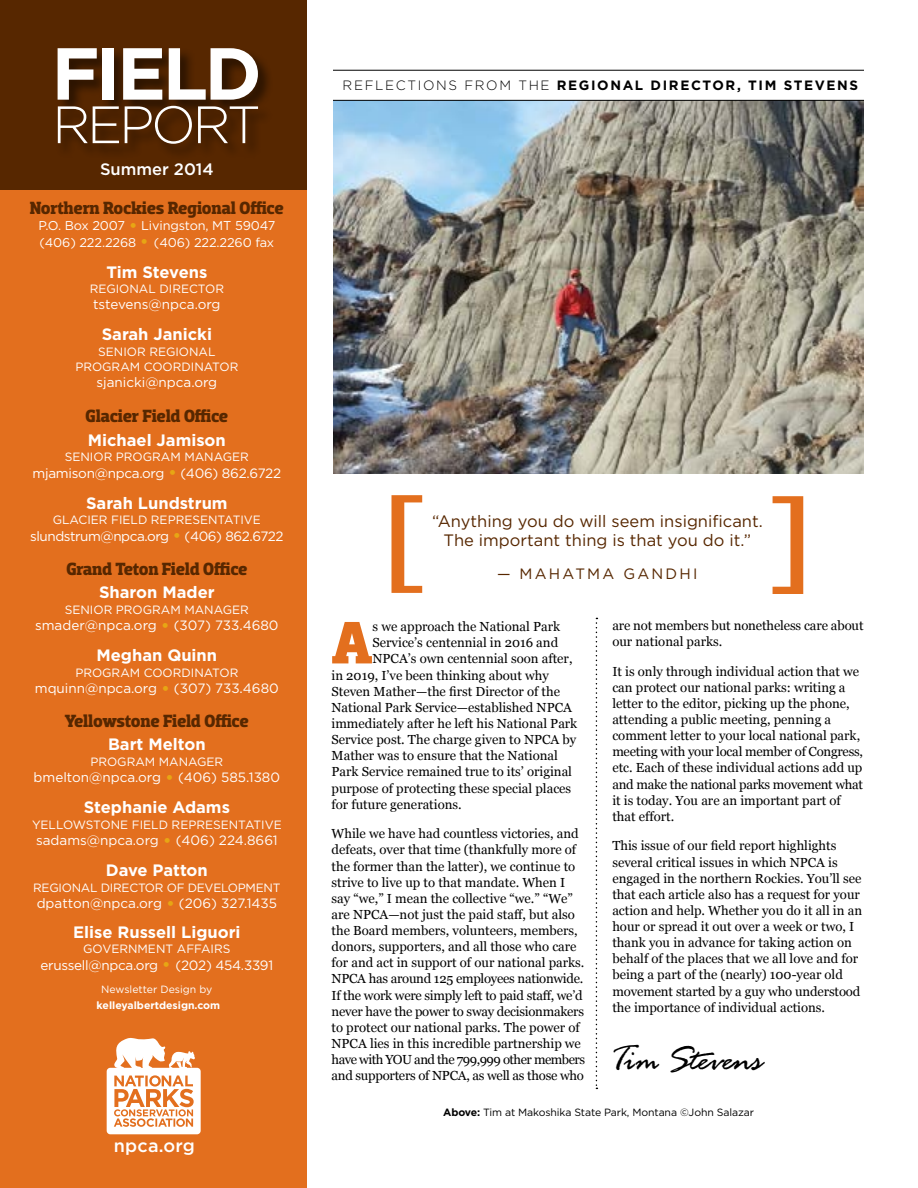
<style>
.page{position:relative;width:918px;height:1188px;background:#fff}
.page>*{position:absolute;margin:0;border:0;box-sizing:border-box;transform-origin:0 0}
.t1{font:700 73.5px "Gotham";letter-spacing:-.05em;color:#fff}
.t2{font:700 60.6px "Dobra Slab";color:#e36f1e}
.t3{font:300 52.5px "Gotham";letter-spacing:-.06em;color:#fff}
.t4{font:37.2px "Rage Italic Plain";color:#000}
.t5{font:700 18px "Dobra Slab";letter-spacing:-.02em;color:#572700}
.t6{font:500 18px "Gotham";letter-spacing:.01em;color:#fff}
.t7{font:700 16.5px "Gotham";color:#fff}
.t8{font:16.5px/19.5px "Gotham";color:#572700;text-align:center}
.t9{font:500 16.5px "Gotham";color:#fff}
.t10{font:15px "Gotham";letter-spacing:.15em;color:#572700}
.t11{font:13.5px "Gotham";color:#fff}
.t12{font:13.5px "Gotham";letter-spacing:-.02em;color:#fff}
.t13{font:700 13.5px "Gotham";letter-spacing:.12em;color:#000}
.t14{font:13.5px "Gotham";letter-spacing:-.03em;color:#fff}
.t15{font:13.2px/16.2px "Georgia";color:#000}
.t16{font:12.75px/16.5px "Gotham";letter-spacing:-.01em;color:#fff}
.t17{font:12px/15.8px "Gotham";color:#fff;text-align:center}
.t18{font:12px "Gotham";letter-spacing:-.02em;color:#fff}
.t19{font:10.5px "Gotham";letter-spacing:-.01em;color:#000}
.t20{font:700 10.5px "Gotham";color:#fff}
.t21{font:10.5px "Gotham";color:#fff}
.s1{font-size:18.75px;color:#e7a614}
.s2{font-weight:300}
.s3{font-weight:700}
</style>
<div class="page">
<img style="left:333px;top:101px;width:530px;height:372px">
<div style="left:0;top:0;width:307px;height:1188px;background:#e36f1e"></div>
<div style="left:0;top:0;width:307px;height:190px;background:#572700"></div>
<div style="left:56px;top:47px;width:217px;height:113px;background:#000;opacity:.5"></div>
<svg style="left:107px;top:1038px;width:94px;height:96px"></svg>
<hr style="left:333px;top:70px;width:531px;height:1px;background:#000">
<hr style="left:333px;top:100px;width:531px;height:1px;background:#000">
<svg style="left:596px;top:618px;width:1px;height:471px"></svg>
<svg style="left:392px;top:495px;width:30px;height:98px"></svg>
<svg style="left:773px;top:496px;width:30px;height:98px"></svg>
<h1 class="t1" style="left:51px;top:31px;width:212px">FIELD</h1>
<h3 class="t3" style="left:52px;top:96px;width:210px">REPORT</h3>
<p class="t9" style="left:100px;top:160px;width:115px">Summer 2014</p>
<h3 class="t5" style="left:30px;top:197px;width:256px">Northern Rockies Regional Office</h3>
<p class="t16" style="left:38px;top:217px;width:239px">P.O. Box 2007 <span class="s1">•</span> Livingston, MT 59047 (406) 222.2268 <span class="s1">•</span> (406) 222.2260 fax</p>
<p class="t7" style="left:106px;top:262px;width:102px">Tim Stevens</p>
<p class="t17" style="left:90px;top:281px;width:136px">REGIONAL DIRECTOR</p>
<p class="t11" style="left:93px;top:297px;width:129px">tstevens@npca.org</p>
<p class="t7" style="left:102px;top:324px;width:112px">Sarah Janicki</p>
<p class="t17" style="left:75px;top:343px;width:164px">SENIOR REGIONAL<br>PROGRAM COORDINATOR</p>
<p class="t11" style="left:96px;top:375px;width:122px">sjanicki@npca.org</p>
<h3 class="t5" style="left:85px;top:406px;width:145px">Glacier Field Office</h3>
<p class="t7" style="left:88px;top:430px;width:140px">Michael Jamison</p>
<p class="t17" style="left:65px;top:449px;width:186px">SENIOR PROGRAM MANAGER</p>
<p class="t12" style="left:33px;top:466px;width:250px">mjamison@npca.org <span class="s1">•</span> (406) 862.6722</p>
<p class="t7" style="left:86px;top:493px;width:143px">Sarah Lundstrum</p>
<p class="t17" style="left:53px;top:512px;width:210px">GLACIER FIELD REPRESENTATIVE</p>
<p class="t14" style="left:30px;top:529px;width:255px">slundstrum@npca.org <span class="s1">•</span> (406) 862.6722</p>
<h3 class="t5" style="left:66px;top:558px;width:183px">Grand Teton Field Office</h3>
<p class="t7" style="left:99px;top:582px;width:117px">Sharon Mader</p>
<p class="t17" style="left:65px;top:601px;width:186px">SENIOR PROGRAM MANAGER</p>
<p class="t11" style="left:35px;top:618px;width:245px">smader@npca.org <span class="s1">•</span> (307) 733.4680</p>
<p class="t7" style="left:97px;top:645px;width:122px">Meghan Quinn</p>
<p class="t17" style="left:75px;top:664px;width:164px">PROGRAM COORDINATOR</p>
<p class="t11" style="left:35px;top:681px;width:246px">mquinn@npca.org <span class="s1">•</span> (307) 733.4680</p>
<h3 class="t5" style="left:65px;top:710px;width:186px">Yellowstone Field Office</h3>
<p class="t7" style="left:108px;top:735px;width:99px">Bart Melton</p>
<p class="t17" style="left:90px;top:753px;width:134px">PROGRAM MANAGER</p>
<p class="t11" style="left:34px;top:770px;width:248px">bmelton@npca.org <span class="s1">•</span> (406) 585.1380</p>
<p class="t7" style="left:84px;top:798px;width:148px">Stephanie Adams</p>
<p class="t17" style="left:32px;top:816px;width:251px">YELLOWSTONE FIELD REPRESENTATIVE</p>
<p class="t11" style="left:36px;top:833px;width:243px">sadams@npca.org <span class="s1">•</span> (406) 224.8661</p>
<p class="t7" style="left:106px;top:861px;width:104px">Dave Patton</p>
<p class="t18" style="left:33px;top:881px;width:249px">REGIONAL DIRECTOR OF DEVELOPMENT</p>
<p class="t11" style="left:37px;top:896px;width:242px">dpatton@npca.org <span class="s1">•</span> (206) 327.1435</p>
<p class="t7" style="left:73px;top:922px;width:169px">Elise Russell Liguori</p>
<p class="t17" style="left:83px;top:941px;width:149px">GOVERNMENT AFFAIRS</p>
<p class="t12" style="left:40px;top:958px;width:234px">erussell@npca.org <span class="s1">•</span> (202) 454.3391</p>
<p class="t21" style="left:101px;top:984px;width:113px">Newsletter Design by</p>
<p class="t20" style="left:97px;top:999px;width:125px">kelleyalbertdesign.com</p>
<h3 class="t6" style="left:114px;top:1135px;width:82px">npca.org</h3>
<p class="t13" style="left:343px;top:77px;width:517px"><span class="s2">REFLECTIONS FROM THE</span> REGIONAL DIRECTOR, TIM STEVENS</p>
<p class="t8" style="left:432px;top:511px;width:332px">“Anything you do will seem insignificant.<br>The important thing is that you do it.”</p>
<p class="t10" style="left:497px;top:566px;width:202px">— MAHATMA GANDHI</p>
<h2 class="t2" style="left:332px;top:607px;width:42px">A</h2>
<p class="t15" style="left:373px;top:619px;width:189px">s we approach the National Park</p>
<p class="t15" style="left:373px;top:635px;width:187px">Service’s centennial in 2016 and</p>
<p class="t15" style="left:373px;top:651px;width:202px">NPCA’s own centennial soon after,</p>
<p class="t15" style="left:332px;top:667px;width:219px">in 2019, I’ve been thinking about why</p>
<p class="t15" style="left:332px;top:683px;width:230px">Steven Mather—the first Director of the</p>
<p class="t15" style="left:332px;top:699px;width:242px">National Park Service—established NPCA</p>
<p class="t15" style="left:332px;top:716px;width:247px">immediately after he left his National Park</p>
<p class="t15" style="left:332px;top:732px;width:246px">Service post. The charge given to NPCA by</p>
<p class="t15" style="left:332px;top:748px;width:228px">Mather was to ensure that the National</p>
<p class="t15" style="left:332px;top:764px;width:242px">Park Service remained true to its’ original</p>
<p class="t15" style="left:332px;top:780px;width:241px">purpose of protecting these special places</p>
<p class="t15" style="left:332px;top:796px;width:132px">for future generations.</p>
<p class="t15" style="left:332px;top:826px;width:255px">While we have had countless victories, and defeats, over that time (thankfully more of the former than the latter), we continue to strive to live up to that mandate. When I say “we,” I mean the collective “we.” “We” are NPCA—not just the paid staff, but also the Board members, volunteers, members, donors, supporters, and all those who care for and act in support of our national parks.<br>NPCA has around 125 employees nationwide.<br>If the work were simply left to paid staff, we’d never have the power to sway decisionmakers to protect our national parks. The power of NPCA lies in this incredible partnership we have with YOU and the 799,999 other members and supporters of NPCA, as well as those who</p>
<p class="t15" style="left:612px;top:617px;width:253px">are not members but nonetheless care about our national parks.</p>
<p class="t15" style="left:612px;top:663px;width:252px">It is only through individual action that we can protect our national parks: writing a letter to the editor, picking up the phone, attending a public meeting, penning a comment letter to your local national park, meeting with your local member of Congress, etc. Each of these individual actions add up and make the national parks movement what it is today. You are an important part of that effort.</p>
<p class="t15" style="left:612px;top:838px;width:251px">This issue of our field report highlights several critical issues in which NPCA is engaged in the northern Rockies. You’ll see that each article also has a request for your action and help. Whether you do it all in an hour or spread it out over a week or two, I thank you in advance for taking action on behalf of the places that we all love and for being a part of the (nearly) 100-year old movement started by a guy who understood the importance of individual actions.</p>
<h3 class="t4" style="left:612px;top:1036px;width:152px">Tim Stevens</h3>
<p class="t19" style="left:443px;top:1106px;width:312px"><span class="s3">Above:</span> Tim at Makoshika State Park, Montana ©John Salazar</p>
</div>
